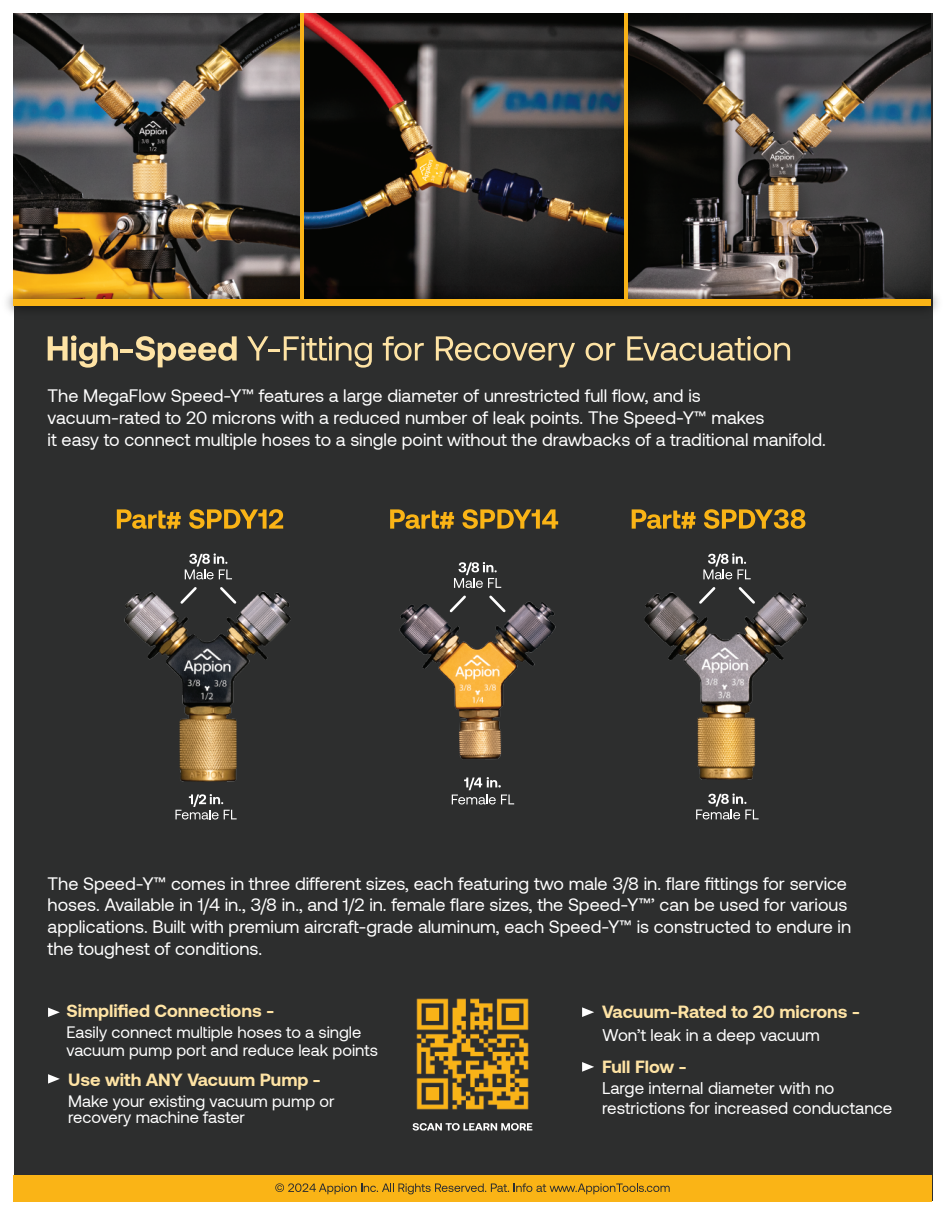
<style>
.page{position:relative;width:945px;height:1215px;background:#fff}
.page>*{position:absolute;margin:0;border:0;box-sizing:border-box;transform-origin:0 0}
.t1{font:18px/21.6px "Aeonik";color:#fff}
.t2{font:700 18px "Aeonik";color:#fee3a4}
.t3{font:16.95px/20.2px "Aeonik";color:#fff}
.t4{font:16.5px/17.7px "Aeonik";color:#fff}
</style>
<div class="page">
<div style="left:14px;top:14px;width:918px;height:1188px;background:#2d2e2e"></div>
<img style="left:14px;top:14px;width:611px;height:269px">
<img style="left:628px;top:14px;width:303px;height:269px">
<img style="left:6px;top:283px;width:932px;height:40px">
<div style="left:13px;top:299px;width:918px;height:7px;background:#fab416"></div>
<svg style="left:48px;top:1008px;width:12px;height:9px"></svg>
<svg style="left:48px;top:1074px;width:12px;height:10px"></svg>
<svg style="left:582px;top:1007px;width:12px;height:10px"></svg>
<svg style="left:582px;top:1062px;width:12px;height:10px"></svg>
<svg style="left:413px;top:1123px;width:119px;height:8px"></svg>
<img style="left:416px;top:998px;width:113px;height:112px">
<hr style="left:300px;top:14px;width:3px;height:290px;background:#f9b317">
<hr style="left:625px;top:14px;width:3px;height:290px;background:#f9b317">
<div style="left:13px;top:1175px;width:919px;height:27px;background:#fab416"></div>
<img style="left:399px;top:601px;width:157px;height:159px">
<img style="left:125px;top:592px;width:166px;height:189px">
<svg style="left:447px;top:562px;width:61px;height:53px"></svg>
<img style="left:645px;top:593px;width:162px;height:186px">
<svg style="left:697px;top:587px;width:21px;height:19px"></svg>
<svg style="left:736px;top:587px;width:21px;height:19px"></svg>
<svg style="left:703px;top:553px;width:48px;height:26px"></svg>
<svg style="left:696px;top:794px;width:63px;height:26px"></svg>
<svg style="left:178px;top:587px;width:21px;height:19px"></svg>
<svg style="left:218px;top:587px;width:21px;height:19px"></svg>
<svg style="left:185px;top:553px;width:47px;height:26px"></svg>
<svg style="left:175px;top:794px;width:62px;height:26px"></svg>
<svg style="left:452px;top:777px;width:62px;height:28px"></svg>
<svg style="left:117px;top:509px;width:64px;height:20px"></svg>
<svg style="left:189px;top:509px;width:94px;height:20px"></svg>
<svg style="left:390px;top:509px;width:64px;height:20px"></svg>
<svg style="left:462px;top:509px;width:96px;height:20px"></svg>
<svg style="left:632px;top:509px;width:64px;height:20px"></svg>
<svg style="left:704px;top:509px;width:101px;height:20px"></svg>
<svg style="left:48px;top:335px;width:70px;height:33px"></svg>
<hr style="left:121px;top:349px;width:12px;height:4px;background:#fee3a4">
<svg style="left:136px;top:336px;width:101px;height:31px"></svg>
<svg style="left:247px;top:336px;width:125px;height:32px"></svg>
<svg style="left:383px;top:336px;width:41px;height:25px"></svg>
<svg style="left:436px;top:336px;width:139px;height:31px"></svg>
<svg style="left:586px;top:343px;width:29px;height:18px"></svg>
<svg style="left:627px;top:336px;width:163px;height:25px"></svg>
<svg style="left:275px;top:1183px;width:395px;height:11px"></svg>
<p class="t1" style="left:48px;top:385px;width:780px">The MegaFlow Speed-Y™ features a large diameter of unrestricted full flow, and is<br>vacuum-rated to 20 microns with a reduced number of leak points. The Speed-Y™ makes<br>it easy to connect multiple hoses to a single point without the drawbacks of a traditional manifold.</p>
<p class="t1" style="left:48px;top:873px;width:805px">The Speed-Y™ comes in three different sizes, each featuring two male 3/8 in. flare fittings for service hoses. Available in 1/4 in., 3/8 in., and 1/2 in. female flare sizes, the Speed-Y™’ can be used for various applications. Built with premium aircraft-grade aluminum, each Speed-Y™ is constructed to endure in the toughest of conditions.</p>
<p class="t2" style="left:67px;top:1001px;width:209px">Simplified Connections -</p>
<p class="t4" style="left:67px;top:1024px;width:313px">Easily connect multiple hoses to a single vacuum pump port and reduce leak points</p>
<p class="t2" style="left:68px;top:1069px;width:254px">Use with ANY Vacuum Pump -</p>
<p class="t4" style="left:68px;top:1093px;width:268px;line-height:16.5px">Make your existing vacuum pump or recovery machine faster</p>
<p class="t2" style="left:602px;top:1002px;width:259px">Vacuum-Rated to 20 microns -</p>
<p class="t3" style="left:602px;top:1025px;width:219px">Won’t leak in a deep vacuum</p>
<p class="t2" style="left:602px;top:1057px;width:86px">Full Flow -</p>
<p class="t3" style="left:602px;top:1078px;width:292px">Large internal diameter with no restrictions for increased conductance</p>
</div>
